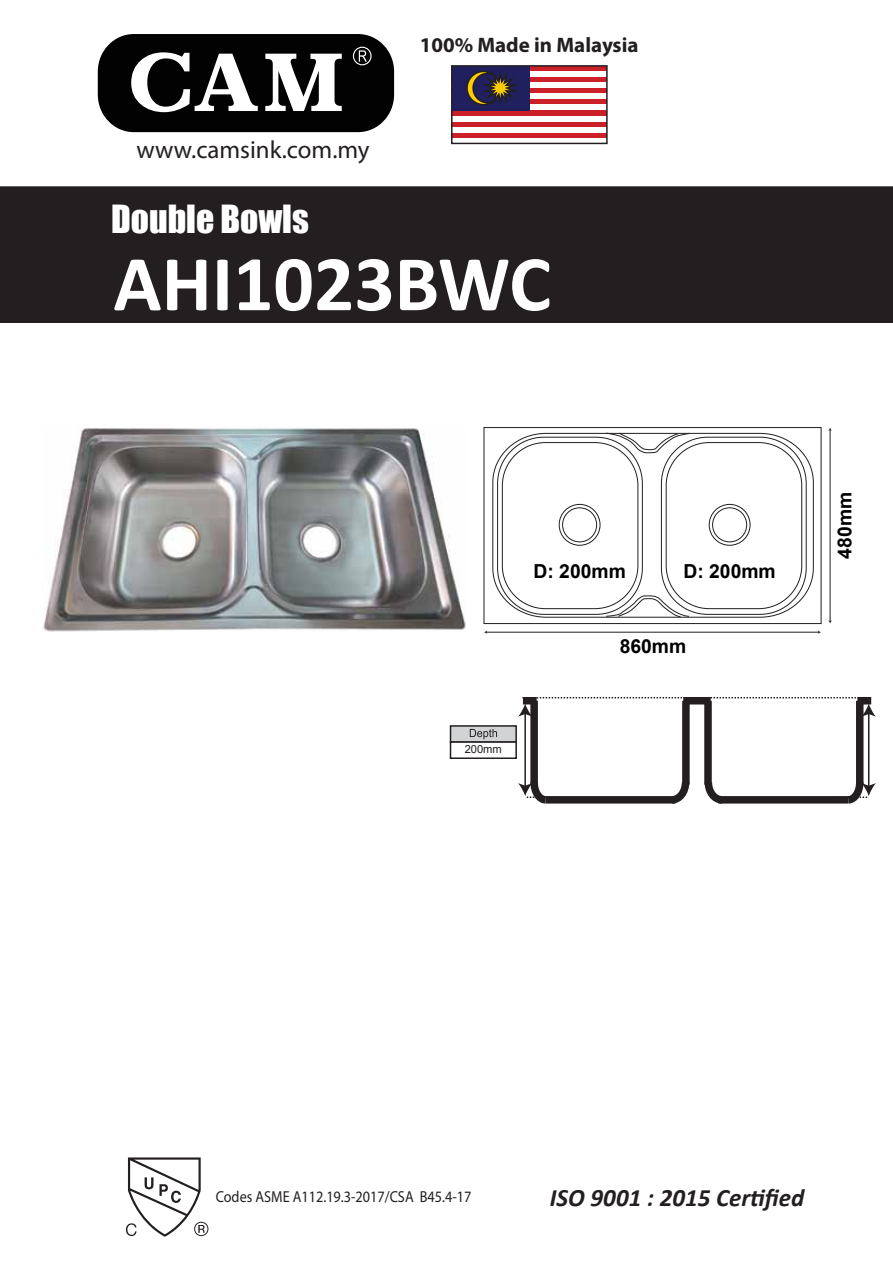
<style>
.page{position:relative;width:893px;height:1263px;background:#fff}
.page>*{position:absolute;margin:0;border:0;box-sizing:border-box;transform-origin:0 0}
.t1{font:700 79.65px "Calibri";color:#fff}
.t2{font:35.7px "Impact";color:#fff}
.t3{font:italic 700 25.05px "Calibri";color:#231f20}
.t4{font:24.9px "Myriad Pro";color:#231f20}
.t5{font:700 21px "Myriad Pro";color:#231f20}
.t6{font:700 19.35px "Arial";color:#010101}
.t7{font:15.9px "Myriad Pro";color:#231f20;scale:.89 1}
.t8{font:11.1px "Arial";color:#231f20}
</style>
<div class="page">
<div style="left:0;top:187px;width:893px;height:135px;background:#231f20"></div>
<div style="left:0;top:186px;width:893px;height:137px;border:2px solid #231f20"></div>
<div style="left:94px;top:30px;width:304px;height:106px;background:#020202;border-radius:41px"></div>
<div style="left:90px;top:27px;width:312px;height:113px;border:8px solid #fff;border-radius:41px"></div>
<div style="left:353px;top:47px;width:19px;height:18px;border:1px solid #fff;border-radius:50%"></div>
<svg style="left:359px;top:50px;width:8px;height:12px"></svg>
<svg style="left:131px;top:52px;width:127px;height:60px"></svg>
<svg style="left:265px;top:54px;width:77px;height:57px"></svg>
<div style="left:452px;top:66px;width:155px;height:77px;background:#cb2027"></div>
<div style="left:452px;top:138px;width:155px;height:5px;background:#fff"></div>
<div style="left:452px;top:127px;width:155px;height:5px;background:#fff"></div>
<div style="left:452px;top:116px;width:155px;height:5px;background:#fff"></div>
<div style="left:452px;top:105px;width:155px;height:5px;background:#fff"></div>
<div style="left:452px;top:94px;width:155px;height:5px;background:#fff"></div>
<div style="left:452px;top:82px;width:155px;height:6px;background:#fff"></div>
<div style="left:452px;top:71px;width:155px;height:6px;background:#fff"></div>
<div style="left:452px;top:66px;width:77px;height:44px;background:#21205f"></div>
<svg style="left:466px;top:70px;width:52px;height:36px"></svg>
<div style="left:451px;top:65px;width:157px;height:79px;border:2px solid #231f20"></div>
<div style="left:523px;top:697px;width:14px;height:7px;background:#231f20"></div>
<div style="left:857px;top:697px;width:14px;height:7px;background:#231f20"></div>
<div style="left:530px;top:701px;width:8px;height:83px;background:#231f20"></div>
<div style="left:682px;top:701px;width:8px;height:83px;background:#231f20"></div>
<svg style="left:664px;top:775px;width:26px;height:29px"></svg>
<div style="left:546px;top:796px;width:130px;height:7px;background:#231f20"></div>
<hr style="left:524px;top:713px;width:2px;height:74px;background:#231f20">
<svg style="left:518px;top:704px;width:13px;height:13px"></svg>
<div style="left:683px;top:697px;width:28px;height:7px;background:#231f20"></div>
<svg style="left:522px;top:697px;width:336px;height:1px"></svg>
<div style="left:450px;top:725px;width:67px;height:18px;background:#d1d3d4;border:2px solid #231f20"></div>
<div style="left:450px;top:741px;width:67px;height:18px;background:#fff;border:2px solid #231f20"></div>
<svg style="left:470px;top:729px;width:27px;height:10px"></svg>
<svg style="left:518px;top:775px;width:37px;height:29px"></svg>
<div style="left:856px;top:701px;width:7px;height:83px;background:#231f20"></div>
<div style="left:704px;top:701px;width:8px;height:83px;background:#231f20"></div>
<svg style="left:704px;top:775px;width:25px;height:29px"></svg>
<div style="left:718px;top:796px;width:130px;height:7px;background:#231f20"></div>
<hr style="left:868px;top:713px;width:1px;height:74px;background:#231f20">
<svg style="left:863px;top:704px;width:13px;height:13px"></svg>
<svg style="left:839px;top:775px;width:37px;height:29px"></svg>
<svg style="left:126px;top:1157px;width:82px;height:79px"></svg>
<div style="left:484px;top:427px;width:337px;height:197px;background:#fff;border:1px solid #231f20"></div>
<div style="left:497px;top:437px;width:146px;height:177px;border:1px solid #231f20;border-radius:46px"></div>
<div style="left:502px;top:442px;width:136px;height:167px;border:1px solid #231f20;border-radius:43px"></div>
<div style="left:562px;top:508px;width:35px;height:34px;border:1px solid #231f20;border-radius:50%"></div>
<div style="left:559px;top:504px;width:41px;height:41px;border:1px solid #231f20;border-radius:50%"></div>
<div style="left:661px;top:437px;width:145px;height:177px;border:1px solid #231f20;border-radius:46px"></div>
<div style="left:666px;top:442px;width:136px;height:167px;border:1px solid #231f20;border-radius:43px"></div>
<div style="left:712px;top:508px;width:35px;height:34px;border:1px solid #231f20;border-radius:50%"></div>
<div style="left:709px;top:504px;width:41px;height:41px;border:1px solid #231f20;border-radius:50%"></div>
<svg style="left:606px;top:433px;width:84px;height:20px"></svg>
<svg style="left:606px;top:595px;width:83px;height:22px"></svg>
<hr style="left:486px;top:632px;width:333px;height:1px;background:#231f20">
<hr style="left:830px;top:430px;width:1px;height:191px;background:#231f20">
<img style="left:43px;top:428px;width:422px;height:204px">
<h3 class="t4" style="left:137px;top:134px;width:235px">www.camsink.com.my</h3>
<h2 class="t2" style="left:111px;top:191px;width:199px">Double Bowls</h2>
<h3 class="t5" style="left:420px;top:32px;width:220px">100% Made in Malaysia</h3>
<h1 class="t1" style="left:113px;top:233px;width:439px">AHI1023BWC</h1>
<p class="t6" style="left:533px;top:558px;width:94px">D: 200mm</p>
<p class="t6" style="left:683px;top:558px;width:94px">D: 200mm</p>
<p class="t6" style="left:620px;top:634px;width:68px">860mm</p>
<p class="t8" style="left:465px;top:742px;width:39px">200mm</p>
<p class="t6" style="left:832px;top:559px;width:68px;rotate:-90deg">480mm</p>
<p class="t7" style="left:216px;top:1187px;width:289px">Codes ASME A112.19.3-2017/CSA B45.4-17</p>
<h3 class="t3" style="left:550px;top:1181px;width:256px">ISO 9001 : 2015 Certified</h3>
</div>
